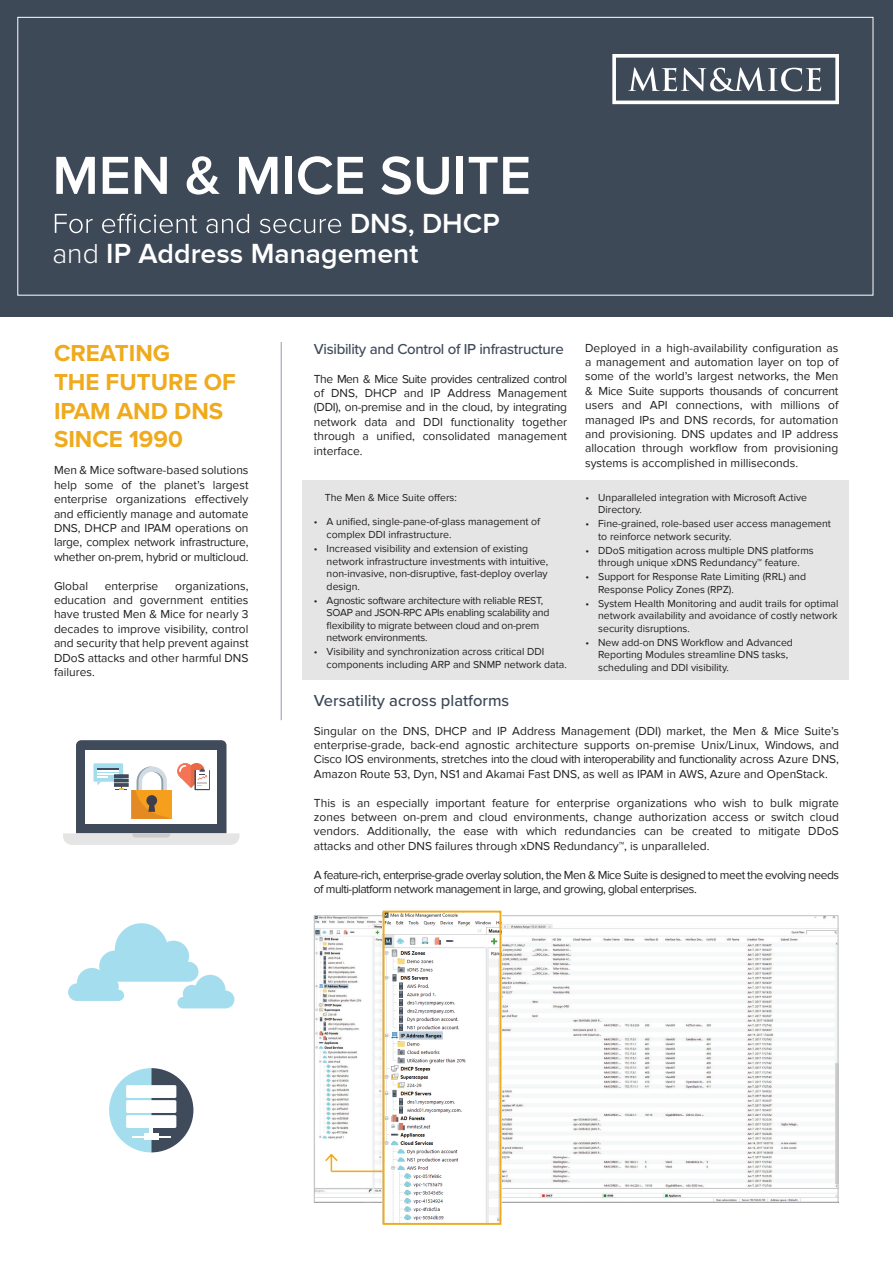
<style>
.page{position:relative;width:893px;height:1263px;background:#fff}
.page>*{position:absolute;margin:0;border:0;box-sizing:border-box;transform-origin:0 0}
.t1{font:600 55.5px "Proxima Nova";color:#fff}
.t2{font:600 28.5px/30px "Proxima Nova";color:#fff}
.t3{font:700 24px/28.8px "Proxima Nova";color:#efaa1d}
.t4{font:500 16.5px "Proxima Nova";color:#3e4958}
.t5{font:500 15px "Proxima Nova";letter-spacing:-.02em;color:#3f4a5b}
.t6{font:12px/14.4px "Proxima Nova";color:#231f20;text-align:justify}
.t7{font:12px/14.4px "Proxima Nova";letter-spacing:-.04em;color:#231f20}
.t8{font:10.5px/12.6px "Proxima Nova";color:#231f20}
.t9{font:10.5px/12.6px "Proxima Nova";letter-spacing:-.02em;color:#231f20}
.s1{font-weight:300}
</style>
<div class="page">
<div style="left:303px;top:480px;width:546px;height:200px;background:#e5e5e5"></div>
<div style="left:0;top:0;width:893px;height:317px;background:#3e4958"></div>
<div style="left:17px;top:17px;width:856px;height:279px;background:#3e4958;border:1px solid #fff"></div>
<svg style="left:612px;top:54px;width:227px;height:50px"></svg>
<hr style="left:281px;top:342px;width:1px;height:378px;background:#9299b0">
<svg style="left:68px;top:923px;width:166px;height:85px"></svg>
<svg style="left:109px;top:1068px;width:84px;height:84px"></svg>
<svg style="left:63px;top:740px;width:177px;height:105px"></svg>
<img style="left:316px;top:917px;width:520px;height:284px">
<img style="left:386px;top:914px;width:112px;height:308px">
<div style="left:383px;top:911px;width:118px;height:314px;border:2px solid #efaa1d"></div>
<hr style="left:331px;top:1170px;width:52px;height:2px;background:#efaa1d">
<svg style="left:323px;top:1152px;width:16px;height:21px"></svg>
<hr style="left:458px;top:914px;width:19px;height:4px;background:#fff">
<svg style="left:55px;top:214px;width:38px;height:19px"></svg>
<svg style="left:102px;top:214px;width:95px;height:19px"></svg>
<svg style="left:206px;top:214px;width:43px;height:19px"></svg>
<svg style="left:260px;top:219px;width:81px;height:14px"></svg>
<h1 class="t1" style="left:52px;top:144px;width:480px">MEN &amp; MICE SUITE</h1>
<h2 class="t2" style="left:52px;top:208px;width:449px;text-indent:298px">DNS, DHCP <span class="s1">and</span> IP Address Management</h2>
<h3 class="t3" style="left:54px;top:338px;width:183px">CREATING<br>THE FUTURE OF<br>IPAM AND DNS<br>SINCE 1990</h3>
<p class="t6" style="left:54px;top:463px;width:196px">Men &amp; Mice software-based solutions help some of the planet’s largest enterprise organizations effectively and efficiently manage and automate DNS, DHCP and IPAM operations on large, complex network infrastructure, whether on-prem, hybrid or multicloud.</p>
<p class="t6" style="left:54px;top:578px;width:36px">Global</p>
<p class="t6" style="left:105px;top:578px;width:55px">enterprise</p>
<p class="t6" style="left:54px;top:578px;width:196px;text-indent:121px">organizations, education and government entities have trusted Men &amp; Mice for nearly 3 decades to improve visibility, control and security that help prevent against DDoS attacks and other harmful DNS failures.</p>
<p class="t5" style="left:314px;top:338px;width:251px">Visibility and Control of IP infrastructure</p>
<p class="t6" style="left:314px;top:372px;width:255px">The Men &amp; Mice Suite provides centralized control of DNS, DHCP and IP Address Management (DDI), on-premise and in the cloud, by integrating network data and DDI functionality together through a unified, consolidated management interface.</p>
<p class="t8" style="left:325px;top:491px;width:134px">The Men &amp; Mice Suite offers:</p>
<p class="t8" style="left:327px;top:516px;width:215px;text-indent:-13px">• A unified, single-pane-of-glass management of complex DDI infrastructure.</p>
<p class="t8" style="left:327px;top:542px;width:223px;text-indent:-13px">• Increased visibility and extension of existing network infrastructure investments with intuitive, non-invasive, non-disruptive, fast-deploy overlay design.</p>
<p class="t9" style="left:327px;top:594px;width:224px;text-indent:-13px">• Agnostic software architecture with reliable REST, SOAP and JSON-RPC APIs enabling scalability and flexibility to migrate between cloud and on-prem network environments.</p>
<p class="t8" style="left:327px;top:646px;width:242px;text-indent:-13px">• Visibility and synchronization across critical DDI components including ARP and SNMP network data.</p>
<p class="t6" style="left:585px;top:340px;width:255px">Deployed in a high-availability configuration as a management and automation layer on top of some of the world’s largest networks, the Men &amp; Mice Suite supports thousands of concurrent users and API connections, with millions of managed IPs and DNS records, for automation and provisioning. DNS updates and IP address allocation through workflow from provisioning systems is accomplished in milliseconds.</p>
<p class="t8" style="left:598px;top:491px;width:210px;text-indent:-13px">• Unparalleled integration with Microsoft Active<br>Directory.</p>
<p class="t8" style="left:598px;top:518px;width:234px;text-indent:-13px">• Fine-grained, role-based user access management to reinforce network security.</p>
<p class="t8" style="left:585px;top:544px;width:230px;text-align:center">• DDoS mitigation across multiple DNS platforms through unique xDNS Redundancy™ feature.</p>
<p class="t8" style="left:598px;top:570px;width:209px;text-indent:-13px">• Support for Response Rate Limiting (RRL) and<br>Response Policy Zones (RPZ).</p>
<p class="t8" style="left:598px;top:597px;width:242px;text-align:justify;text-indent:-13px">• System Health Monitoring and audit trails for optimal network availability and avoidance of costly network security disruptions.</p>
<p class="t8" style="left:598px;top:636px;width:196px;text-indent:-13px">• New add-on DNS Workflow and Advanced<br>Reporting Modules streamline DNS tasks, scheduling and DDI visibility.</p>
<h3 class="t4" style="left:314px;top:688px;width:197px">Versatility across platforms</h3>
<p class="t6" style="left:314px;top:724px;width:527px">Singular on the DNS, DHCP and IP Address Management (DDI) market, the Men &amp; Mice Suite’s enterprise-grade, back-end agnostic architecture supports on-premise Unix/Linux, Windows, and Cisco IOS environments, stretches into the cloud with interoperability and functionality across Azure DNS, Amazon Route 53, Dyn, NS1 and Akamai Fast DNS, as well as IPAM in AWS, Azure and OpenStack.</p>
<p class="t6" style="left:314px;top:796px;width:527px">This is an especially important feature for enterprise organizations who wish to bulk migrate zones between on-prem and cloud environments, change authorization access or switch cloud vendors. Additionally, the ease with which redundancies can be created to mitigate DDoS attacks and other DNS failures through xDNS Redundancy™, is unparalleled.</p>
<p class="t7" style="left:314px;top:868px;width:527px">A feature-rich, enterprise-grade overlay solution, the Men &amp; Mice Suite is designed to meet the evolving needs of multi-platform network management in large, and growing, global enterprises.</p>
</div>
